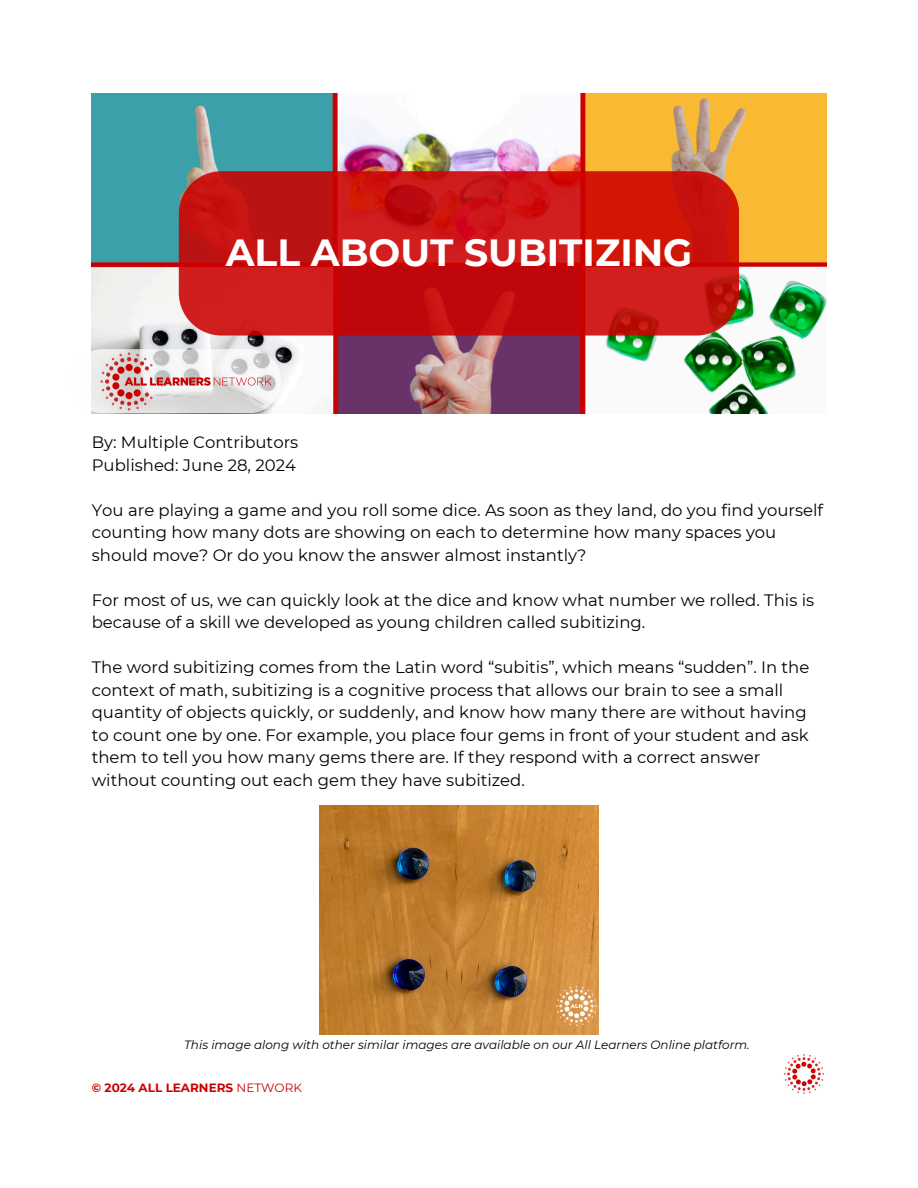
<style>
.page{position:relative;width:918px;height:1188px;background:#fff}
.page>*{position:absolute;margin:0;border:0;box-sizing:border-box;transform-origin:0 0}
.t1{font:700 37.8px "Montserrat";color:#fff}
.t2{font:16.5px/22.5px "Montserrat";color:#000}
.t3{font:italic 12px "Montserrat";color:#000}
.t4{font:700 12px "Montserrat";color:#c00}
.s1{font-weight:400}
</style>
<div class="page">
<img style="left:92px;top:94px;width:734px;height:319px">
<svg style="left:179px;top:171px;width:560px;height:165px"></svg>
<img style="left:784px;top:1054px;width:40px;height:40px">
<img style="left:319px;top:805px;width:279px;height:230px">
<img style="left:555px;top:984px;width:44px;height:44px">
<img style="left:92px;top:349px;width:189px;height:64px">
<p class="t1" style="left:226px;top:229px;width:468px">ALL ABOUT SUBITIZING</p>
<h2 class="t2" style="left:92px;top:431px;width:208px">By: Multiple Contributors<br>Published: June 28, 2024</h2>
<h2 class="t2" style="left:92px;top:499px;width:733px">You are playing a game and you roll some dice. As soon as they land, do you find yourself counting how many dots are showing on each to determine how many spaces you should move? Or do you know the answer almost instantly?</h2>
<h2 class="t2" style="left:92px;top:589px;width:724px">For most of us, we can quickly look at the dice and know what number we rolled. This is because of a skill we developed as young children called subitizing.</h2>
<p class="t2" style="left:92px;top:656px;width:719px">The word subitizing comes from the Latin word “subitis”, which means “sudden”. In the context of math, subitizing is a cognitive process that allows our brain to see a small quantity of objects quickly, or suddenly, and know how many there are without having to count one by one. For example, you place four gems in front of your student and ask them to tell you how many gems there are. If they respond with a correct answer without counting out each gem they have subitized.</p>
<p class="t3" style="left:184px;top:1038px;width:567px">This image along with other similar images are available on our All Learners Online platform.</p>
<h3 class="t4" style="left:92px;top:1081px;width:212px">© 2024 ALL LEARNERS <span class="s1">NETWORK</span></h3>
</div>
